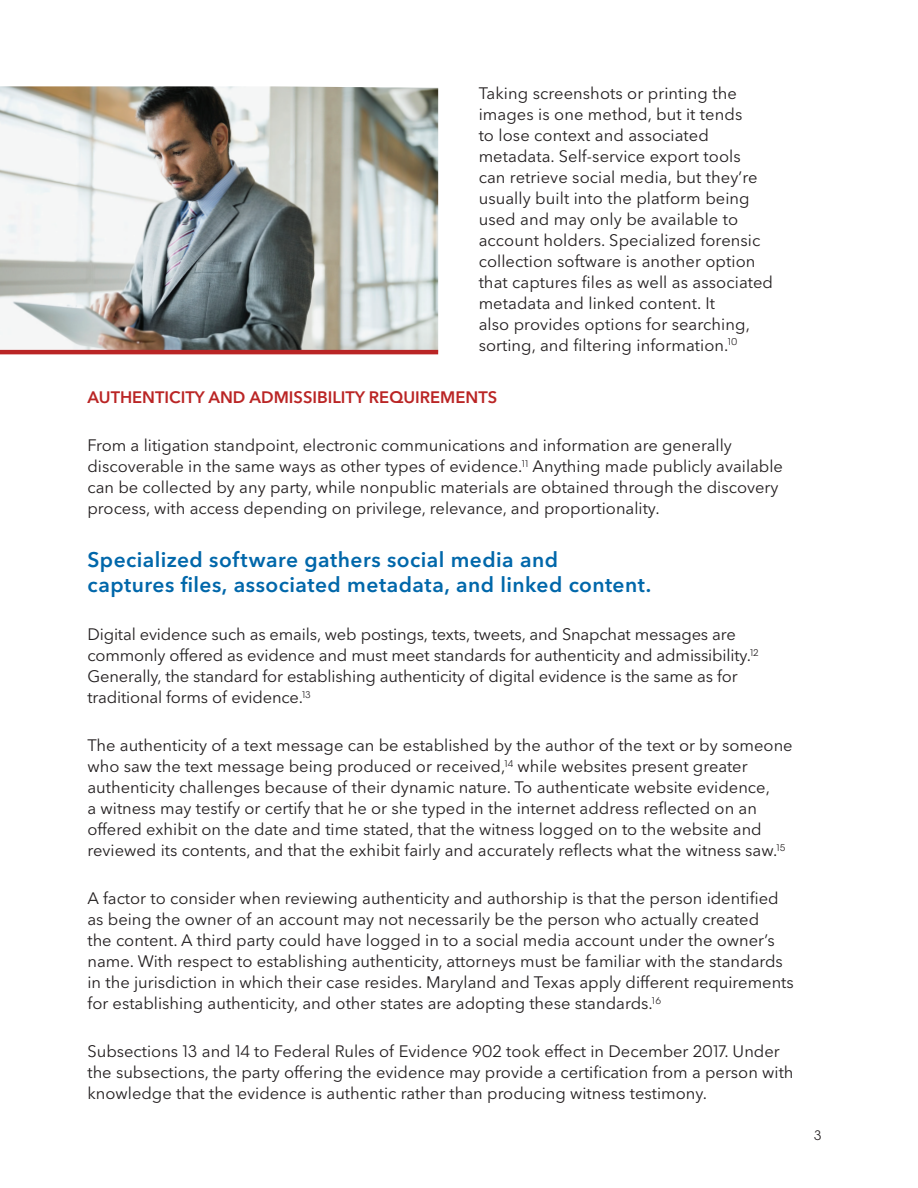
<style>
.page{position:relative;width:918px;height:1188px;background:#fff}
.page>*{position:absolute;margin:0;border:0;box-sizing:border-box;transform-origin:0 0}
.t1{font:600 21px/25.5px "Avenir Next P For BBG";letter-spacing:.02em;color:#0067aa}
.t2{font:16.5px/21px "Avenir Next P For BBG";color:#231f20}
.t3{font:600 16.5px "Avenir Next P For BBG";color:#ba2525}
.t4{font:13.5px "Avenir Next P For BBG";color:#231f20}
</style>
<div class="page">
<img style="left:0;top:86px;width:438px;height:264px">
<hr style="left:0;top:350px;width:438px;height:4px;background:#ba2525">
<p class="t2" style="left:479px;top:83px;width:296px">Taking screenshots or printing the images is one method, but it tends<br>to lose context and associated metadata. Self-service export tools<br>can retrieve social media, but they’re usually built into the platform being used and may only be available to account holders. Specialized forensic collection software is another option that captures files as well as associated metadata and linked content. It<br>also provides options for searching, sorting, and filtering information.<sup>10</sup></p>
<p class="t3" style="left:87px;top:388px;width:411px">AUTHENTICITY AND ADMISSIBILITY REQUIREMENTS</p>
<p class="t2" style="left:87px;top:435px;width:697px">From a litigation standpoint, electronic communications and information are generally discoverable in the same ways as other types of evidence.<sup>11</sup> Anything made publicly available can be collected by any party, while nonpublic materials are obtained through the discovery process, with access depending on privilege, relevance, and proportionality.</p>
<p class="t1" style="left:87px;top:547px;width:565px">Specialized software gathers social media and<br>captures files, associated metadata, and linked content.</p>
<p class="t2" style="left:87px;top:624px;width:673px">Digital evidence such as emails, web postings, texts, tweets, and Snapchat messages are commonly offered as evidence and must meet standards for authenticity and admissibility.<sup>12<br></sup>Generally, the standard for establishing authenticity of digital evidence is the same as for traditional forms of evidence.<sup>13</sup></p>
<p class="t2" style="left:87px;top:735px;width:707px">The authenticity of a text message can be established by the author of the text or by someone who saw the text message being produced or received,<sup>14</sup> while websites present greater authenticity challenges because of their dynamic nature. To authenticate website evidence,<br>a witness may testify or certify that he or she typed in the internet address reflected on an offered exhibit on the date and time stated, that the witness logged on to the website and reviewed its contents, and that the exhibit fairly and accurately reflects what the witness saw.<sup>15</sup></p>
<p class="t2" style="left:87px;top:888px;width:708px">A factor to consider when reviewing authenticity and authorship is that the person identified as being the owner of an account may not necessarily be the person who actually created<br>the content. A third party could have logged in to a social media account under the owner’s name. With respect to establishing authenticity, attorneys must be familiar with the standards in the jurisdiction in which their case resides. Maryland and Texas apply different requirements for establishing authenticity, and other states are adopting these standards.<sup>16</sup></p>
<p class="t2" style="left:87px;top:1041px;width:708px">Subsections 13 and 14 to Federal Rules of Evidence 902 took effect in December 2017. Under the subsections, the party offering the evidence may provide a certification from a person with knowledge that the evidence is authentic rather than producing witness testimony.</p>
<p class="t4" style="left:814px;top:1127px;width:9px">3</p>
</div>
